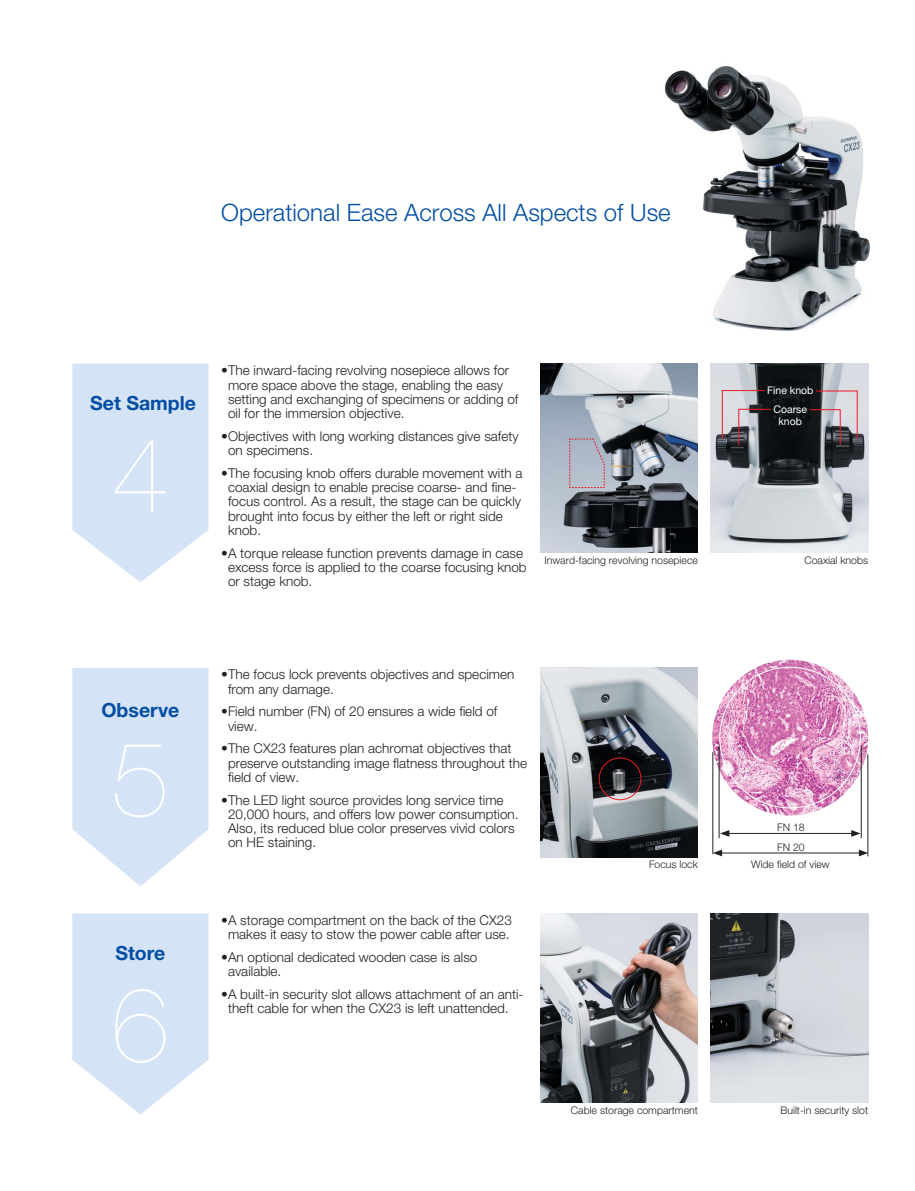
<style>
.page{position:relative;width:915px;height:1191px;background:#fff}
.page>*{position:absolute;margin:0;border:0;box-sizing:border-box;transform-origin:0 0}
.t1{font:200 105px "Helvetica Neue";color:#fff}
.t2{font:300 24px "Helvetica Neue LTW1 G";color:#034ea2}
.t3{font:700 19.5px "Helvetica Neue LTW1 G";color:#034ea2}
.t4{font:300 13.5px/14.2px "Helvetica Neue LTW1 G";color:#231f20}
.t5{font:300 10.5px "Helvetica Neue LTW1 G";color:#231f20}
.t6{font:10.5px/12px "Helvetica Neue LTW1 G";color:#fff;text-align:center}
</style>
<div class="page">
<svg style="left:72px;top:913px;width:136px;height:201px;background:#d9e6f6"></svg>
<svg style="left:72px;top:668px;width:136px;height:218px;background:#d9e6f6"></svg>
<svg style="left:72px;top:364px;width:136px;height:218px;background:#d9e6f6"></svg>
<img style="left:540px;top:364px;width:157px;height:189px">
<svg style="left:569px;top:438px;width:35px;height:50px;background:#b3b3c1"></svg>
<img style="left:540px;top:913px;width:157px;height:189px">
<img style="left:540px;top:668px;width:157px;height:189px">
<div style="left:598px;top:757px;width:43px;height:43px;border:1px solid #ed1c24;border-radius:50%"></div>
<img style="left:710px;top:364px;width:157px;height:189px">
<svg style="left:808px;top:390px;width:49px;height:55px;background:#807b81"></svg>
<svg style="left:721px;top:390px;width:50px;height:56px;background:#877f84"></svg>
<hr style="left:712px;top:752px;width:1px;height:102px;background:#231f20">
<hr style="left:867px;top:754px;width:1px;height:102px;background:#231f20">
<img style="left:712px;top:659px;width:155px;height:156px;border-radius:50%">
<hr style="left:719px;top:852px;width:142px;height:1px;background:#231f20">
<svg style="left:712px;top:849px;width:9px;height:7px"></svg>
<svg style="left:858px;top:849px;width:9px;height:7px"></svg>
<hr style="left:726px;top:833px;width:127px;height:1px;background:#231f20">
<svg style="left:719px;top:830px;width:10px;height:7px"></svg>
<svg style="left:850px;top:830px;width:10px;height:7px"></svg>
<img style="left:710px;top:913px;width:157px;height:189px">
<hr style="left:718px;top:745px;width:1px;height:93px;background:#231f20">
<hr style="left:860px;top:745px;width:1px;height:93px;background:#231f20">
<img style="left:664px;top:65px;width:206px;height:266px">
<h2 class="t2" style="left:221px;top:204px;width:450px">Operational Ease Across All Aspects of Use</h2>
<h3 class="t3" style="left:90px;top:392px;width:107px">Set Sample</h3>
<h1 class="t1" style="left:111px;top:437px;width:60px">4</h1>
<p class="t4" style="left:228px;top:365px;width:292px;text-indent:-7px">• The inward-facing revolving nosepiece allows for more space above the stage, enabling the easy setting and exchanging of specimens or adding of oil for the immersion objective.</p>
<p class="t4" style="left:228px;top:430px;width:292px;text-indent:-7px">• Objectives with long working distances give safety on specimens.</p>
<p class="t4" style="left:228px;top:467px;width:296px;text-indent:-7px">• The focusing knob offers durable movement with a coaxial design to enable precise coarse- and fine&shy;focus control. As a result, the stage can be quickly brought into focus by either the left or right side knob.</p>
<p class="t4" style="left:228px;top:547px;width:300px;text-indent:-7px">• A torque release function prevents damage in case excess force is applied to the coarse focusing knob or stage knob.</p>
<p class="t6" style="left:766px;top:385px;width:48px">Fine knob</p>
<p class="t6" style="left:773px;top:404px;width:35px">Coarse knob</p>
<p class="t5" style="left:544px;top:557px;width:155px">Inward-facing revolving nosepiece</p>
<p class="t5" style="left:804px;top:557px;width:65px">Coaxial knobs</p>
<h3 class="t3" style="left:101px;top:699px;width:79px">Observe</h3>
<h1 class="t1" style="left:111px;top:741px;width:60px">5</h1>
<h3 class="t3" style="left:115px;top:941px;width:51px">Store</h3>
<h1 class="t1" style="left:111px;top:986px;width:60px">6</h1>
<p class="t4" style="left:228px;top:669px;width:288px;text-indent:-7px">• The focus lock prevents objectives and specimen from any damage.</p>
<p class="t4" style="left:228px;top:706px;width:271px;text-indent:-7px">• Field number (FN) of 20 ensures a wide field of view.</p>
<p class="t4" style="left:228px;top:743px;width:300px;text-indent:-7px">• The CX23 features plan achromat objectives that preserve outstanding image flatness throughout the field of view.</p>
<p class="t4" style="left:228px;top:794px;width:292px;text-indent:-7px">• The LED light source provides long service time 20,000 hours, and offers low power consumption.<br>Also, its reduced blue color preserves vivid colors on HE staining.</p>
<p class="t4" style="left:221px;top:914px;width:292px;text-align:center">• A storage compartment on the back of the CX23 makes it easy to stow the power cable after use.</p>
<p class="t4" style="left:228px;top:951px;width:251px;text-indent:-7px">• An optional dedicated wooden case is also available.</p>
<p class="t4" style="left:228px;top:988px;width:297px;text-indent:-7px">• A built-in security slot allows attachment of an anti&shy;theft cable for when the CX23 is left unattended.</p>
<p class="t5" style="left:776px;top:824px;width:29px">FN 18</p>
<p class="t5" style="left:776px;top:843px;width:29px">FN 20</p>
<p class="t5" style="left:649px;top:860px;width:50px">Focus lock</p>
<p class="t5" style="left:750px;top:860px;width:80px">Wide field of view</p>
<p class="t5" style="left:570px;top:1106px;width:129px">Cable storage compartment</p>
<p class="t5" style="left:780px;top:1106px;width:89px">Built-in security slot</p>
</div>
